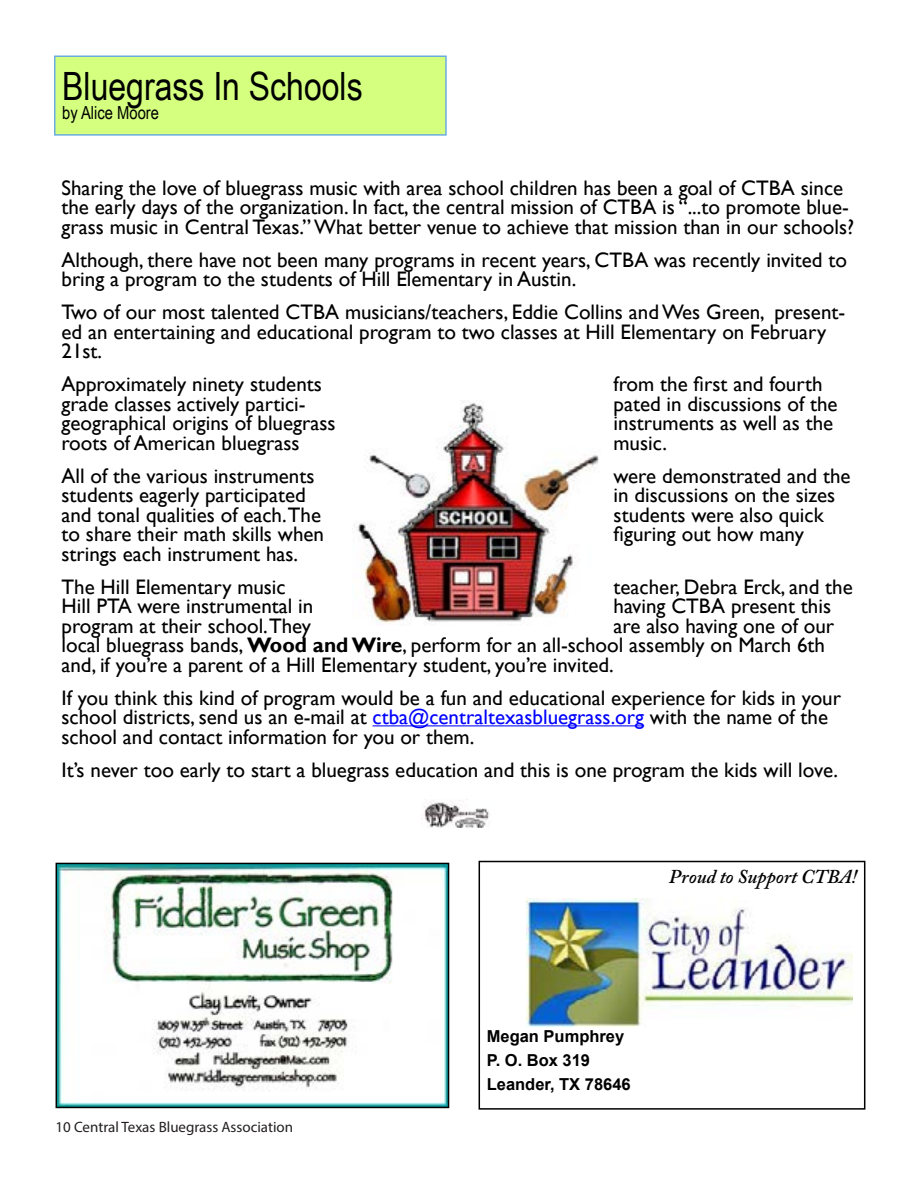
<style>
.page{position:relative;width:918px;height:1188px;background:#fff}
.page>*{position:absolute;margin:0;border:0;box-sizing:border-box;transform-origin:0 0}
.t1{font:39px "Arial Narrow";color:#000}
.t2{font:21px/19.5px "Gill Sans";color:#000}
.t3{font:italic 600 19.5px "Adobe Caslon Pro";color:#000}
.t4{font:18px "Arial Narrow";color:#000}
.t5{font:700 16.5px/24px "Arial";color:#000}
.t6{font:15px "Myriad Pro";color:#231f20}
.s1{font-weight:700}
.s2{color:#00f}
</style>
<div class="page">
<img style="left:421px;top:799px;width:70px;height:29px">
<img style="left:59px;top:866px;width:387px;height:239px">
<div style="left:56px;top:863px;width:393px;height:245px;border:2px solid #000"></div>
<div style="left:479px;top:861px;width:386px;height:249px;border:2px solid #000"></div>
<img style="left:527px;top:898px;width:326px;height:129px">
<hr style="left:373px;top:725px;width:271px;height:1px;background:#00f">
<div style="left:55px;top:56px;width:391px;height:79px;background:#d4ff7f"></div>
<div style="left:54px;top:56px;width:393px;height:80px;border:2px solid #6caddf"></div>
<img style="left:354px;top:401px;width:245px;height:223px">
<h1 class="t1" style="left:62px;top:58px;width:302px">Bluegrass In Schools</h1>
<p class="t4" style="left:62px;top:100px;width:98px">by Alice Moore</p>
<p class="t2" style="left:62px;top:178px;width:794px">Sharing the love of bluegrass music with area school children has been a goal of CTBA since the early days of the organization. In fact, the central mission of CTBA is “...to promote blue&shy;grass music in Central Texas.” What better venue to achieve that mission than in our schools?</p>
<p class="t2" style="left:62px;top:250px;width:787px">Although, there have not been many programs in recent years, CTBA was recently invited to bring a program to the students of Hill Elementary in Austin.</p>
<p class="t2" style="left:62px;top:303px;width:785px">Two of our most talented CTBA musicians/teachers, Eddie Collins and Wes Green, present&shy;ed an entertaining and educational program to two classes at Hill Elementary on February<br>21st.</p>
<p class="t2" style="left:62px;top:375px;width:262px">Approximately ninety students</p>
<p class="t2" style="left:614px;top:375px;width:211px">from the first and fourth</p>
<p class="t2" style="left:62px;top:394px;width:246px">grade classes actively partici-</p>
<p class="t2" style="left:614px;top:394px;width:226px">pated in discussions of the</p>
<p class="t2" style="left:62px;top:414px;width:276px">geographical origins of bluegrass</p>
<p class="t2" style="left:614px;top:414px;width:221px">instruments as well as the</p>
<p class="t2" style="left:62px;top:433px;width:240px">roots of American bluegrass</p>
<p class="t2" style="left:614px;top:433px;width:55px">music.</p>
<p class="t2" style="left:62px;top:466px;width:255px">All of the various instruments</p>
<p class="t2" style="left:614px;top:466px;width:239px">were demonstrated and the</p>
<p class="t2" style="left:62px;top:486px;width:246px">students eagerly participated</p>
<p class="t2" style="left:614px;top:486px;width:223px">in discussions on the sizes</p>
<p class="t2" style="left:62px;top:505px;width:261px">and tonal qualities of each.The</p>
<p class="t2" style="left:614px;top:505px;width:212px">students were also quick</p>
<p class="t2" style="left:62px;top:525px;width:264px">to share their math skills when</p>
<p class="t2" style="left:614px;top:525px;width:192px">figuring out how many</p>
<p class="t2" style="left:62px;top:538px;width:238px;line-height:33px">strings each instrument has.<br>The Hill Elementary music</p>
<p class="t2" style="left:614px;top:577px;width:241px">teacher, Debra Erck, and the</p>
<p class="t2" style="left:62px;top:597px;width:253px">Hill PTA were instrumental in</p>
<p class="t2" style="left:614px;top:597px;width:219px">having CTBA present this</p>
<p class="t2" style="left:62px;top:616px;width:251px">program at their school.They</p>
<p class="t2" style="left:62px;top:616px;width:774px;text-indent:552px">are also having one of our local bluegrass bands, <span class="s1">Wood and Wire</span>, perform for an all-school assembly on March 6th and, if you’re a parent of a Hill Elementary student, you’re invited.</p>
<p class="t2" style="left:61px;top:688px;width:781px">If you think this kind of program would be a fun and educational experience for kids in your school districts, send us an e-mail at <span class="s2">ctba@centraltexasbluegrass.org</span> with the name of the school and contact information for you or them.</p>
<p class="t2" style="left:61px;top:760px;width:778px">It’s never too early to start a bluegrass education and this is one program the kids will love.</p>
<p class="t6" style="left:56px;top:1117px;width:239px">10 Central Texas Bluegrass Association</p>
<p class="t3" style="left:669px;top:865px;width:190px">Proud to Support CTBA!</p>
<p class="t5" style="left:487px;top:1025px;width:145px">Megan Pumphrey<br>P. O. Box 319<br>Leander, TX 78646</p>
</div>
